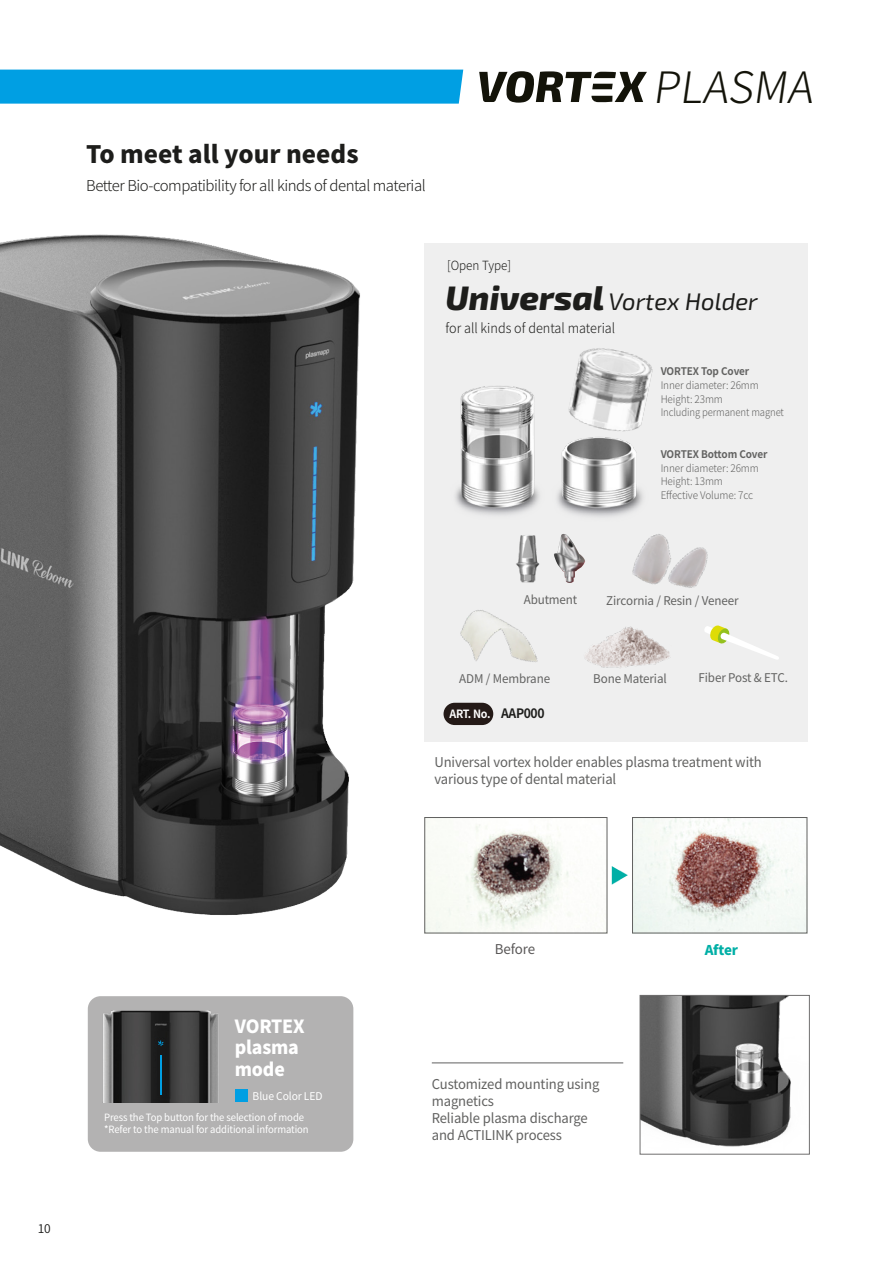
<style>
.page{position:relative;width:893px;height:1263px;background:#fff}
.page>*{position:absolute;margin:0;border:0;box-sizing:border-box;transform-origin:0 0}
.t1{font:300 43.35px "Noto Sans CJ Kkr";color:#131309}
.t2{font:italic 24px "Exo 2";color:#1d1d1b}
.t3{font:900 24px "Noto Sans CJ Kkr";color:#1d1d1b}
.t4{font:900 18.15px/21.8px "Noto Sans CJ Kkr";letter-spacing:-.01em;color:#fff}
.t5{font:300 15px "Noto Sans CJ Kkr";letter-spacing:-.03em;color:#1d1d1b}
.t6{font:13.5px/17.1px "Noto Sans CJ Kkr";letter-spacing:-.01em;color:#616160}
.t7{font:300 13.5px "Noto Sans CJ Kkr";color:#1d1d1b;scale:.94 1}
.t8{font:13.5px "Noto Sans CJ Kkr";letter-spacing:-.01em;color:#5a5858}
.t9{font:900 13.5px "Noto Sans CJ Kkr";letter-spacing:-.015em;color:#00afa6}
.t10{font:300 12.75px "Noto Sans CJ Kkr";color:#1d1d1b;scale:.92 1}
.t11{font:12px "Noto Sans CJ Kkr";letter-spacing:-.01em;color:#626261}
.t12{font:600 12px "Noto Sans CJ Kkr";color:#1d1d1b}
.t13{font:700 11.4px "Noto Sans CJ Kkr";color:#fff;scale:.94 1}
.t14{font:10.65px "Noto Sans CJ Kkr";letter-spacing:-.01em;color:#fff}
.t15{font:300 10.5px/13.5px "Noto Sans CJ Kkr";letter-spacing:-.01em;color:#626261;scale:.95 1}
.t16{font:700 10.5px "Noto Sans CJ Kkr";letter-spacing:-.01em;color:#626261;scale:.95 1}
.t17{font:10.05px/12px "Noto Sans CJ Kkr";letter-spacing:-.01em;color:#fff;scale:.95 1}
.s1{font-weight:800;font-size:34.05px}
.s2{font-size:13.05px;color:#1e1e1c}
</style>
<div class="page">
<svg style="left:479px;top:71px;width:168px;height:32px"></svg>
<div style="left:424px;top:243px;width:384px;height:498px;background:#efefef"></div>
<img style="left:632px;top:534px;width:76px;height:54px">
<img style="left:585px;top:626px;width:85px;height:42px">
<img style="left:443px;top:610px;width:95px;height:111px">
<img style="left:554px;top:534px;width:31px;height:49px">
<img style="left:516px;top:535px;width:24px;height:48px">
<svg style="left:705px;top:625px;width:74px;height:34px"></svg>
<img style="left:455px;top:386px;width:85px;height:129px">
<img style="left:568px;top:348px;width:85px;height:84px">
<img style="left:557px;top:437px;width:86px;height:80px">
<div style="left:0;top:70px;width:463px;height:34px;background:#009fe3"></div>
<img style="left:642px;top:997px;width:149px;height:150px">
<div style="left:640px;top:995px;width:170px;height:159px;border:1px solid #706f6f"></div>
<hr style="left:432px;top:1062px;width:191px;height:1px;background:#616160">
<img style="left:634px;top:819px;width:171px;height:112px">
<div style="left:632px;top:817px;width:175px;height:116px;border:1px solid #616160"></div>
<img style="left:427px;top:822px;width:150px;height:109px">
<div style="left:425px;top:817px;width:182px;height:116px;border:1px solid #616160"></div>
<svg style="left:612px;top:866px;width:16px;height:18px"></svg>
<div style="left:444px;top:703px;width:49px;height:22px;background:#241a17;border-radius:11px"></div>
<div style="left:88px;top:996px;width:265px;height:156px;background:#b3b2b2;border-radius:13px"></div>
<img style="left:102px;top:1010px;width:117px;height:93px">
<div style="left:235px;top:1089px;width:13px;height:13px;background:#009fe3"></div>
<svg style="left:157px;top:1039px;width:7px;height:56px"></svg>
<svg style="left:158px;top:1040px;width:6px;height:6px"></svg>
<svg style="left:160px;top:1056px;width:1px;height:38px"></svg>
<img style="left:0;top:234px;width:360px;height:682px">
<h2 class="t3" style="left:86px;top:141px;width:274px">To meet all your needs</h2>
<p class="t5" style="left:86px;top:177px;width:341px">Better Bio-compatibility for all kinds of dental material</p>
<h1 class="t1" style="left:653px;top:63px;width:178px">PLASMA</h1>
<p class="t10" style="left:447px;top:258px;width:71px">[Open Type]</p>
<h2 class="t2" style="left:445px;top:287px;width:314px"><span class="s1">Universal</span> Vortex Holder</h2>
<p class="t7" style="left:445px;top:321px;width:182px">for all kinds of dental material</p>
<p class="t16" style="left:661px;top:366px;width:95px">VORTEX Top Cover</p>
<p class="t15" style="left:661px;top:379px;width:131px">Inner diameter: 26mm<br>Height: 23mm<br>Including permanent magnet</p>
<p class="t16" style="left:661px;top:448px;width:114px">VORTEX Bottom Cover</p>
<p class="t15" style="left:661px;top:461px;width:105px">Inner diameter: 26mm<br>Height: 13mm<br>Effective Volume: 7cc</p>
<p class="t11" style="left:524px;top:593px;width:55px">Abutment</p>
<p class="t11" style="left:606px;top:593px;width:134px">Zircornia / Resin / Veneer</p>
<p class="t11" style="left:459px;top:672px;width:92px">ADM / Membrane</p>
<p class="t11" style="left:593px;top:672px;width:75px">Bone Material</p>
<p class="t13" style="left:449px;top:707px;width:103px">ART. No. <span class="s2">AAP000</span></p>
<p class="t11" style="left:698px;top:671px;width:91px">Fiber Post &amp; ETC.</p>
<p class="t6" style="left:434px;top:753px;width:329px">Universal vortex holder enables plasma treatment with various type of dental material</p>
<p class="t12" style="left:38px;top:1222px;width:15px">10</p>
<h3 class="t4" style="left:235px;top:1015px;width:71px">VORTEX plasma mode</h3>
<p class="t14" style="left:253px;top:1090px;width:71px">Blue Color LED</p>
<p class="t17" style="left:104px;top:1112px;width:217px">Press the Top button for the selection of mode *Refer to the manual for additional information</p>
<p class="t8" style="left:495px;top:942px;width:42px">Before</p>
<p class="t9" style="left:705px;top:942px;width:35px">After</p>
<p class="t6" style="left:432px;top:1075px;width:169px">Customized mounting using magnetics<br>Reliable plasma discharge and ACTILINK process</p>
</div>
